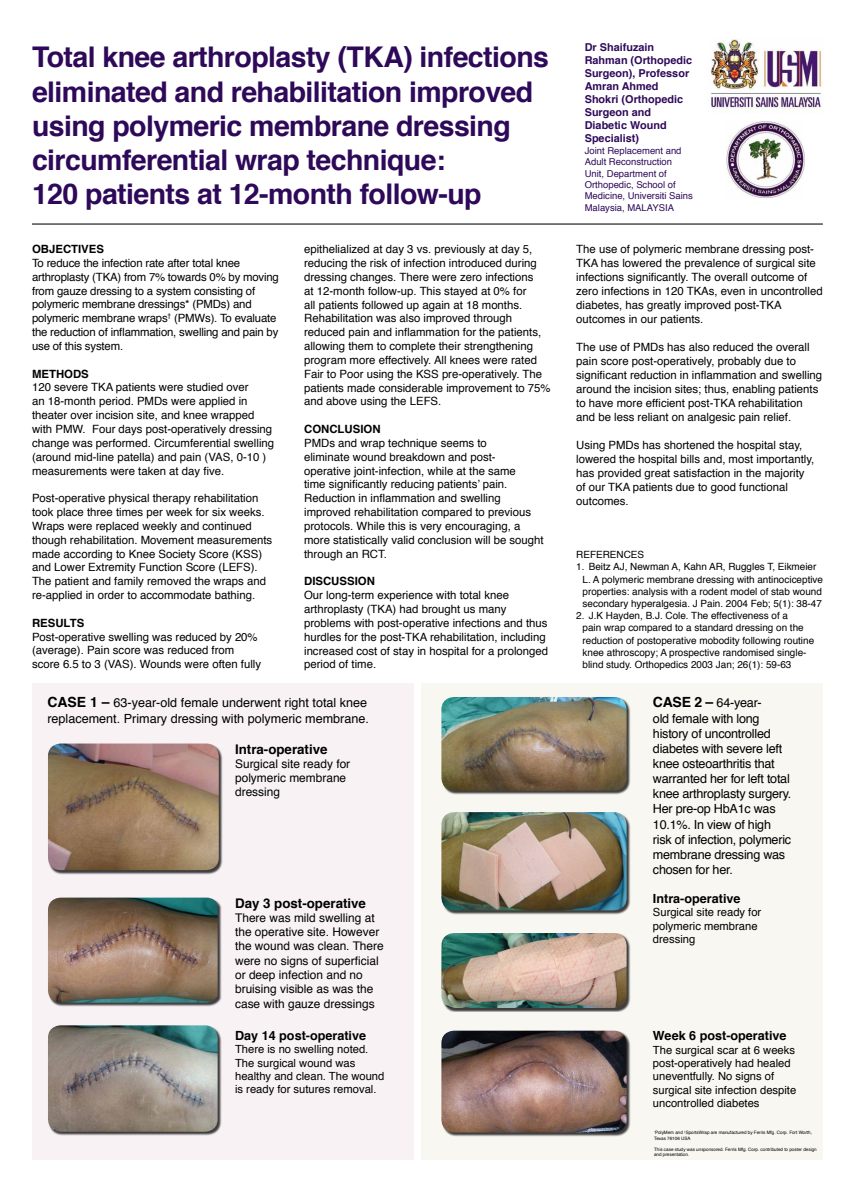
<style>
.page{position:relative;width:857px;height:1185px;background:#fff}
.page>*{position:absolute;margin:0;border:0;box-sizing:border-box;transform-origin:0 0}
.t1{font:700 28.49px/34.2px "Helvetica";letter-spacing:-.02em;color:#2e0959}
.t2{font:700 13.3px "Helvetica";color:#000}
.t3{font:12.6px/15.1px "Helvetica";letter-spacing:-.02em;color:#000}
.t4{font:12.6px/15.1px "Helvetica";color:#000}
.t5{font:700 12.6px "Helvetica";color:#000}
.t6{font:11.9px/14.3px "Helvetica";color:#000}
.t7{font:11.38px/13.8px "Helvetica";color:#000}
.t8{font:700 11.38px "Helvetica";color:#000}
.t9{font:11.2px/13.4px "Helvetica";color:#000}
.t10{font:700 10.85px/13px "Helvetica";color:#2f0a5a}
.t11{font:9.9px/12.2px "Helvetica";color:#000}
.t12{font:9.45px/11.3px "Helvetica";color:#2f0a5a}
.t13{font:4.55px/5.5px "Helvetica";color:#000}
.s1{font-weight:700;font-size:14px}
</style>
<div class="page">
<hr style="left:32px;top:223px;width:791px;height:1px;background:#000">
<img style="left:710px;top:39px;width:112px;height:72px">
<img style="left:726px;top:122px;width:78px;height:76px">
<div style="left:421px;top:683px;width:402px;height:476px;background:#f8f7f2"></div>
<div style="left:32px;top:683px;width:381px;height:476px;background:#f8f2f4"></div>
<div style="left:442px;top:1031px;width:189px;height:105px;background:#000;opacity:.75"></div>
<img style="left:441px;top:1030px;width:185px;height:102px">
<div style="left:48px;top:744px;width:175px;height:130px;background:#000;opacity:.75"></div>
<img style="left:48px;top:743px;width:171px;height:127px">
<div style="left:48px;top:898px;width:174px;height:109px;background:#000;opacity:.75"></div>
<img style="left:48px;top:897px;width:170px;height:105px">
<div style="left:48px;top:1025px;width:174px;height:111px;background:#000;opacity:.75"></div>
<img style="left:48px;top:1025px;width:170px;height:106px">
<div style="left:442px;top:697px;width:189px;height:98px;background:#000;opacity:.75"></div>
<img style="left:441px;top:697px;width:185px;height:93px">
<div style="left:442px;top:933px;width:189px;height:79px;background:#000;opacity:.75"></div>
<img style="left:441px;top:933px;width:185px;height:74px">
<div style="left:442px;top:812px;width:189px;height:102px;background:#000;opacity:.75"></div>
<img style="left:441px;top:812px;width:185px;height:98px">
<h1 class="t1" style="left:32px;top:41px;width:518px">Total knee arthroplasty (TKA) infections eliminated and rehabilitation improved using polymeric membrane dressing circumferential wrap technique:<br>120 patients at 12-month follow-up</h1>
<p class="t8" style="left:32px;top:240px;width:74px">OBJECTIVES</p>
<p class="t7" style="left:32px;top:256px;width:248px">To reduce the infection rate after total knee arthroplasty (TKA) from 7% towards 0% by moving from gauze dressing to a system consisting of polymeric membrane dressings* (PMDs) and polymeric membrane wraps<sup>†</sup> (PMWs). To evaluate the reduction of inflammation, swelling and pain by use of this system.</p>
<p class="t8" style="left:32px;top:364px;width:58px">METHODS</p>
<p class="t7" style="left:32px;top:381px;width:244px">120 severe TKA patients were studied over<br>an 18-month period. PMDs were applied in theater over incision site, and knee wrapped with PMW. Four days post-operatively dressing change was performed. Circumferential swelling (around mid-line patella) and pain (VAS, 0-10 ) measurements were taken at day five.</p>
<p class="t7" style="left:32px;top:491px;width:242px">Post-operative physical therapy rehabilitation took place three times per week for six weeks.<br>Wraps were replaced weekly and continued though rehabilitation. Movement measurements made according to Knee Society Score (KSS) and Lower Extremity Function Score (LEFS).<br>The patient and family removed the wraps and re-applied in order to accommodate bathing.</p>
<p class="t8" style="left:32px;top:613px;width:54px">RESULTS</p>
<p class="t7" style="left:32px;top:630px;width:231px">Post-operative swelling was reduced by 20% (average). Pain score was reduced from score 6.5 to 3 (VAS). Wounds were often fully</p>
<p class="t7" style="left:304px;top:243px;width:248px">epithelialized at day 3 vs. previously at day 5, reducing the risk of infection introduced during dressing changes. There were zero infections<br>at 12-month follow-up. This stayed at 0% for<br>all patients followed up again at 18 months.<br>Rehabilitation was also improved through reduced pain and inflammation for the patients, allowing them to complete their strengthening program more effectively. All knees were rated Fair to Poor using the KSS pre-operatively. The patients made considerable improvement to 75% and above using the LEFS.</p>
<p class="t8" style="left:304px;top:420px;width:78px">CONCLUSION</p>
<p class="t7" style="left:304px;top:436px;width:241px">PMDs and wrap technique seems to<br>eliminate wound breakdown and post&shy;operative joint-infection, while at the same<br>time significantly reducing patients’ pain.<br>Reduction in inflammation and swelling improved rehabilitation compared to previous protocols. While this is very encouraging, a more statistically valid conclusion will be sought through an RCT.</p>
<p class="t8" style="left:304px;top:572px;width:72px">DISCUSSION</p>
<p class="t7" style="left:304px;top:588px;width:246px">Our long-term experience with total knee arthroplasty (TKA) had brought us many problems with post-operative infections and thus hurdles for the post-TKA rehabilitation, including increased cost of stay in hospital for a prolonged period of time.</p>
<p class="t4" style="left:47px;top:695px;width:323px"><span class="s1">CASE 1 –</span> 63-year-old female underwent right total knee replacement. Primary dressing with polymeric membrane.</p>
<p class="t2" style="left:235px;top:738px;width:94px">Intra-operative</p>
<p class="t6" style="left:235px;top:756px;width:117px">Surgical site ready for polymeric membrane dressing</p>
<p class="t2" style="left:235px;top:892px;width:132px">Day 3 post-operative</p>
<p class="t6" style="left:235px;top:910px;width:150px">There was mild swelling at the operative site. However the wound was clean. There were no signs of superficial or deep infection and no bruising visible as was the case with gauze dressings</p>
<p class="t5" style="left:235px;top:1025px;width:132px">Day 14 post-operative</p>
<p class="t9" style="left:235px;top:1042px;width:151px">There is no swelling noted.<br>The surgical wound was healthy and clean. The wound is ready for sutures removal.</p>
<p class="t10" style="left:585px;top:41px;width:109px">Dr Shaifuzain<br>Rahman (Orthopedic<br>Surgeon), Professor<br>Amran Ahmed<br>Shokri (Orthopedic<br>Surgeon and<br>Diabetic Wound<br>Specialist)</p>
<p class="t12" style="left:585px;top:145px;width:110px">Joint Replacement and<br>Adult Reconstruction<br>Unit, Department of<br>Orthopedic, School of<br>Medicine, Universiti Sains<br>Malaysia, MALAYSIA</p>
<p class="t7" style="left:576px;top:243px;width:248px;line-height:14px">The use of polymeric membrane dressing post-TKA has lowered the prevalence of surgical site infections significantly. The overall outcome of zero infections in 120 TKAs, even in uncontrolled diabetes, has greatly improved post-TKA outcomes in our patients.</p>
<p class="t7" style="left:576px;top:340px;width:247px;line-height:14px">The use of PMDs has also reduced the overall pain score post-operatively, probably due to significant reduction in inflammation and swelling around the incision sites; thus, enabling patients to have more efficient post-TKA rehabilitation and be less reliant on analgesic pain relief.</p>
<p class="t7" style="left:576px;top:438px;width:240px;line-height:14px">Using PMDs has shortened the hospital stay, lowered the hospital bills and, most importantly, has provided great satisfaction in the majority of our TKA patients due to good functional outcomes.</p>
<p class="t11" style="left:576px;top:549px;width:69px">REFERENCES</p>
<p class="t11" style="left:582px;top:561px;width:242px;text-indent:-6px">1. Beitz AJ, Newman A, Kahn AR, Ruggles T, Eikmeier L. A polymeric membrane dressing with antinociceptive properties: analysis with a rodent model of stab wound secondary hyperalgesia. J Pain. 2004 Feb; 5(1): 38-47</p>
<p class="t11" style="left:582px;top:610px;width:233px;text-indent:-6px">2. J.K Hayden, B.J. Cole. The effectiveness of a<br>pain wrap compared to a standard dressing on the reduction of postoperative mobodity following routine knee athroscopy; A prospective randomised single&shy;blind study. Orthopedics 2003 Jan; 26(1): 59-63</p>
<p class="t3" style="left:653px;top:696px;width:140px"><span class="s1">CASE 2 –</span> 64-year-<br>old female with long history of uncontrolled diabetes with severe left knee osteoarthritis that warranted her for left total knee arthroplasty surgery.<br>Her pre-op HbA1c was<br>10.1%. In view of high risk of infection, polymeric membrane dressing was chosen for her.</p>
<p class="t5" style="left:653px;top:888px;width:89px">Intra-operative</p>
<p class="t9" style="left:653px;top:906px;width:110px">Surgical site ready for polymeric membrane dressing</p>
<p class="t5" style="left:653px;top:1025px;width:135px">Week 6 post-operative</p>
<p class="t9" style="left:653px;top:1043px;width:145px">The surgical scar at 6 weeks post-operatively had healed uneventfully. No signs of surgical site infection despite uncontrolled diabetes</p>
<p class="t13" style="left:654px;top:1129px;width:159px"><sup>*</sup>PolyMem and <sup>†</sup>SportsWrap are manufactured by Ferris Mfg. Corp. Fort Worth,<br>Texas 76106 USA</p>
<p class="t13" style="left:654px;top:1146px;width:164px">This case study was unsponsored. Ferris Mfg. Corp. contributed to poster design and presentation.</p>
</div>
